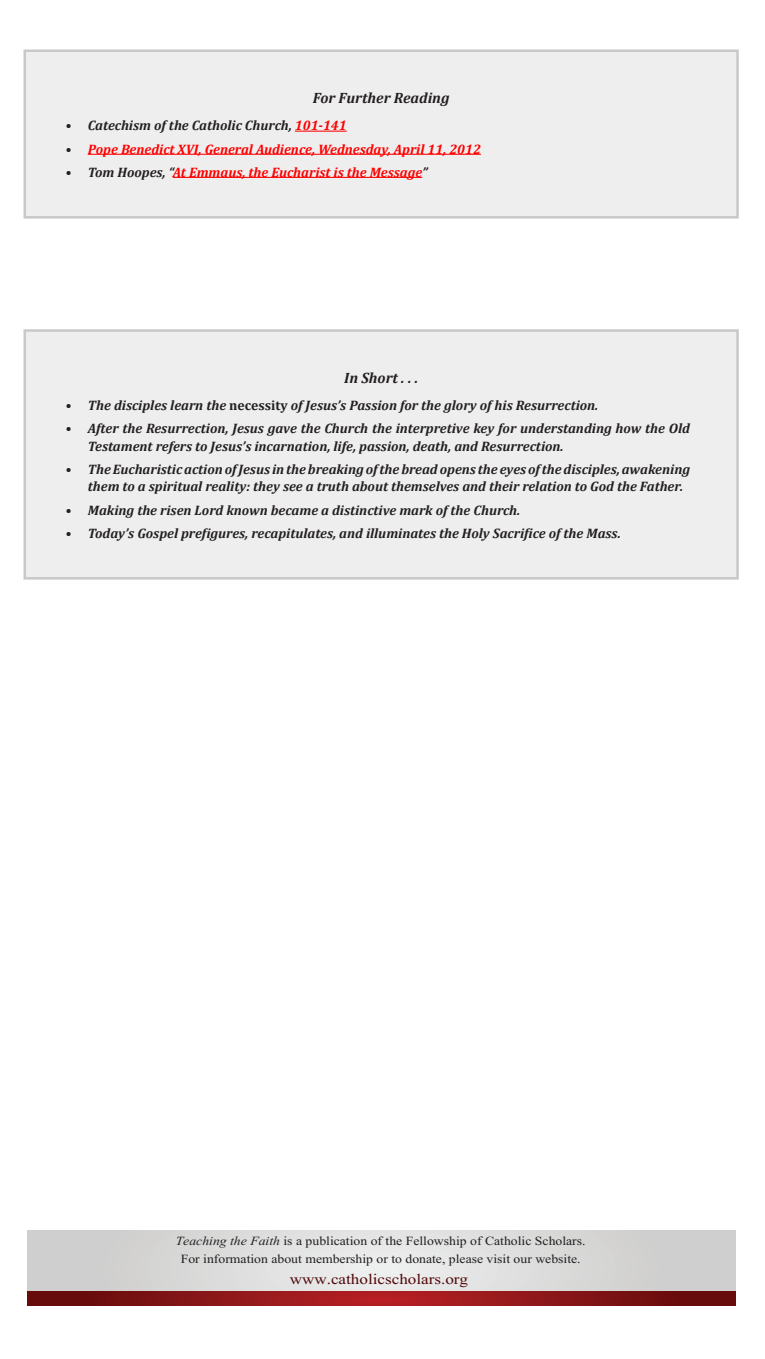
<style>
.page{position:relative;width:765px;height:1359px;background:#fff}
.page>*{position:absolute;margin:0;border:0;box-sizing:border-box;transform-origin:0 0}
.t1{font:22.5px "Angsana New";color:#530b0c;scale:1.15 1}
.t2{font:19px/17.8px "Angsana New";color:#231f20;scale:1.1 1}
.Heading_3{font:italic 700 15px "Cambria";color:#231f20}
.t3{font:italic 700 13.75px/17.5px "Cambria";color:#231f20}
.t4{font:italic 700 13.75px "Cambria";color:#f00}
.s1{color:#f00}
.s2{color:#231f20}
.s3{font-style:normal}
.s4{font-style:italic}
</style>
<div class="page">
<div style="left:25px;top:331px;width:713px;height:247px;background:#eeeeef"></div>
<div style="left:23px;top:329px;width:716px;height:251px;border:2px solid #c7c8ca"></div>
<div style="left:25px;top:51px;width:713px;height:166px;background:#eeeeef"></div>
<hr style="left:295px;top:131px;width:52px;height:1px;background:#f00">
<hr style="left:88px;top:154px;width:393px;height:1px;background:#f00">
<hr style="left:173px;top:177px;width:249px;height:1px;background:#f00">
<div style="left:23px;top:49px;width:716px;height:170px;border:2px solid #c7c8ca"></div>
<svg style="left:27px;top:1231px;width:708px;height:60px;background:#dadad9"></svg>
<svg style="left:27px;top:1291px;width:708px;height:15px;background:#891517"></svg>
<p class="Heading_3" style="left:313px;top:87px;width:138px">For Further Reading</p>
<p class="t3" style="left:65px;top:117px;width:283px">• Catechism of the Catholic Church, <span class="s1">101-141</span></p>
<p class="t4" style="left:65px;top:139px;width:417px"><span class="s2">•</span> Pope Benedict XVI, General Audience, Wednesday, April 11, 2012</p>
<p class="t4" style="left:65px;top:162px;width:364px"><span class="s2">• Tom Hoopes, “</span>At Emmaus, the Eucharist is the Message<span class="s2">”</span></p>
<p class="Heading_3" style="left:344px;top:367px;width:75px">In Short . . .</p>
<p class="t3" style="left:65px;top:396px;width:535px">• The disciples learn the <span class="s3">necessity</span> of Jesus’s Passion for the glory of his Resurrection.</p>
<p class="t3" style="left:88px;top:419px;width:604px;text-indent:-23px">• After the Resurrection, Jesus gave the Church the interpretive key for understanding how the Old<br>Testament refers to Jesus’s incarnation, life, passion, death, and Resurrection.</p>
<p class="t3" style="left:88px;top:460px;width:604px;text-indent:-23px">• The Eucharistic action of Jesus in the breaking of the bread opens the eyes of the disciples, awakening them to a spiritual reality: they see a truth about themselves and their relation to God the Father.</p>
<p class="t3" style="left:65px;top:501px;width:457px">• Making the risen Lord known became a distinctive mark of the Church.</p>
<p class="t3" style="left:65px;top:524px;width:557px">• Today’s Gospel prefigures, recapitulates, and illuminates the Holy Sacrifice of the Mass.</p>
<p class="t2" style="left:176px;top:1231px;width:374px"><span class="s4">Teaching the Faith</span> is a publication of the Fellowship of Catholic Scholars.<br>For information about membership or to donate, please visit our website.</p>
<p class="t1" style="left:290px;top:1263px;width:157px">www.catholicscholars.org</p>
</div>
